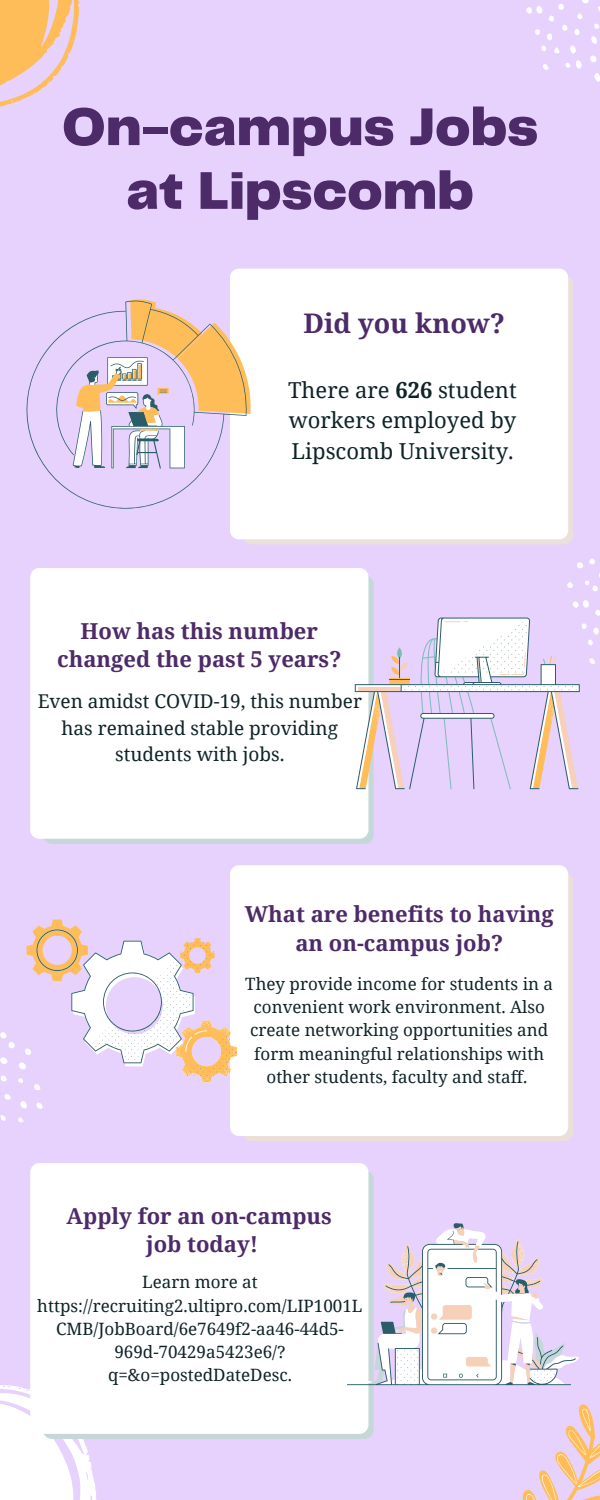
<style>
.page{position:relative;width:600px;height:1500px;background:#e6d2fd}
.page>*{position:absolute;margin:0;border:0;box-sizing:border-box;transform-origin:0 0}
.t1{font:900 55.1px "Telegraf";color:#4d2a68}
.t2{font:700 27px "Noto Serif";color:#4d2a68}
.t3{font:700 22px/28.5px "Noto Serif";color:#4d2a68;text-align:center}
.t4{font:22px/30.8px "Noto Serif";color:#0f2327;text-align:justify}
.t5{font:19px/26.2px "Noto Serif";color:#0f2327;text-align:center}
.t6{font:17px/23.2px "Noto Serif";color:#0f2327;text-align:center}
.s1{font-weight:700}
</style>
<div class="page">
<svg style="left:0;top:0;width:79px;height:107px"></svg>
<svg style="left:526px;top:0;width:74px;height:82px"></svg>
<svg style="left:573px;top:600px;width:16px;height:8px"></svg>
<svg style="left:589px;top:658px;width:6px;height:6px"></svg>
<svg style="left:595px;top:610px;width:5px;height:6px"></svg>
<svg style="left:582px;top:623px;width:17px;height:22px"></svg>
<svg style="left:567px;top:559px;width:33px;height:32px"></svg>
<div style="left:243px;top:276px;width:330px;height:268px;background:#ebe0d9;border-radius:9px"></div>
<div style="left:230px;top:269px;width:338px;height:270px;background:#fff;border-radius:9px"></div>
<svg style="left:27px;top:326px;width:178px;height:183px"></svg>
<svg style="left:73px;top:299px;width:178px;height:170px"></svg>
<div style="left:43px;top:575px;width:331px;height:269px;background:#c5d7d9;border-radius:9px"></div>
<div style="left:30px;top:568px;width:338px;height:271px;background:#fff;border-radius:9px"></div>
<div style="left:243px;top:873px;width:330px;height:268px;background:#ebe0d9;border-radius:9px"></div>
<div style="left:230px;top:865px;width:338px;height:271px;background:#fff;border-radius:9px"></div>
<svg style="left:0;top:1385px;width:97px;height:115px"></svg>
<div style="left:43px;top:1170px;width:331px;height:269px;background:#c5d7d9;border-radius:9px"></div>
<div style="left:30px;top:1163px;width:338px;height:271px;background:#fff;border-radius:9px"></div>
<svg style="left:355px;top:618px;width:225px;height:171px"></svg>
<svg style="left:347px;top:1223px;width:229px;height:162px"></svg>
<svg style="left:522px;top:1404px;width:78px;height:96px"></svg>
<svg style="left:1px;top:1115px;width:5px;height:6px"></svg>
<svg style="left:18px;top:1117px;width:5px;height:6px"></svg>
<svg style="left:0;top:920px;width:237px;height:189px"></svg>
<p class="t1" style="left:62px;top:103px;width:478px">On-campus Jobs</p>
<p class="t1" style="left:126px;top:167px;width:349px">at Lipscomb</p>
<p class="t2" style="left:303px;top:305px;width:203px">Did you know?</p>
<p class="t4" style="left:288px;top:374px;width:230px">There are <span class="s1">626</span> student workers employed by Lipscomb University.</p>
<p class="t3" style="left:57px;top:616px;width:286px">How has this number changed the past 5 years?</p>
<p class="t5" style="left:38px;top:688px;width:326px">Even amidst COVID-19, this number has remained stable providing students with jobs.</p>
<p class="t3" style="left:245px;top:900px;width:310px">What are benefits to having an on-campus job?</p>
<p class="t6" style="left:245px;top:972px;width:309px">They provide income for students in a convenient work environment. Also create networking opportunities and form meaningful relationships with other students, faculty and staff.</p>
<p class="t3" style="left:67px;top:1201px;width:267px">Apply for an on-campus</p>
<p class="t3" style="left:146px;top:1229px;width:114px">job today!</p>
<p class="t6" style="left:37px;top:1270px;width:327px">Learn more at https://recruiting2.ultipro.com/LIP1001L<br>CMB/JobBoard/6e7649f2-aa46-44d5-<br>969d-70429a5423e6/? q=&amp;o=postedDateDesc.</p>
</div>
